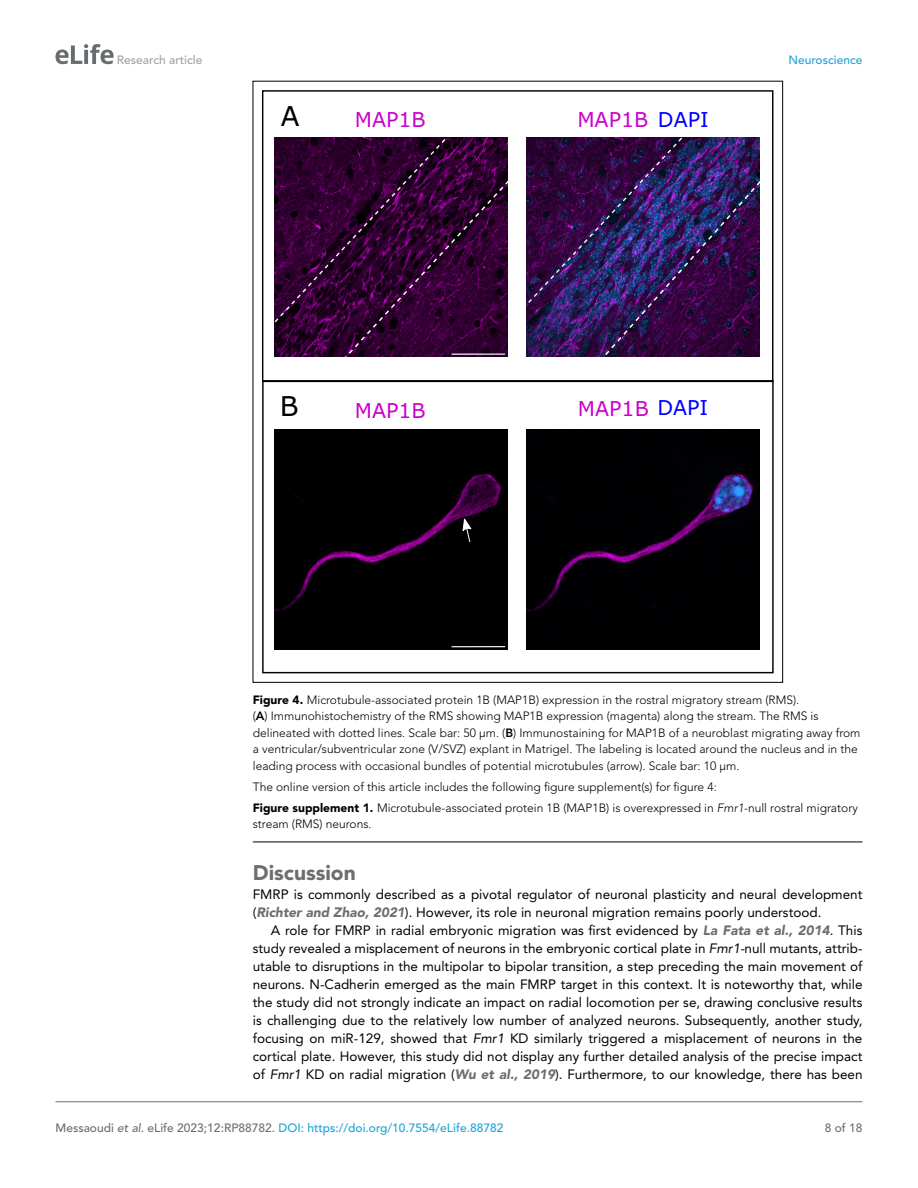
<style>
.page{position:relative;width:918px;height:1188px;background:#fff}
.page>*{position:absolute;margin:0;border:0;box-sizing:border-box;transform-origin:0 0}
.t1{font:27.3px "Verdana";color:#000}
.t2{font:900 21px "Avenir LT Std";color:#6e6e70}
.t3{font:20.55px "Verdana";color:#cc02cc}
.t4{font:13.5px/18px "Avenir LT Std";color:#000}
.t5{font:300 12px/16.5px "Avenir LT Std";color:#000}
.t6{font:500 12px "Avenir LT Std";color:#1ea4d7}
.t7{font:500 12px "Avenir LT Std";color:#a3a09f}
.t8{font:500 12px "Avenir LT Std";color:#6e6e70}
.s1{color:#00f}
.s2{font-weight:900}
.s3{font-weight:800}
.s4{font-style:italic}
.s5{font-weight:900;font-style:italic;color:#6e6e70}
.s6{color:#6e6e70}
.s7{font-style:italic;color:#6e6e70}
</style>
<div class="page">
<svg style="left:56px;top:44px;width:58px;height:20px"></svg>
<hr style="left:56px;top:1101px;width:806px;height:1px;background:#6e6e70">
<hr style="left:253px;top:842px;width:610px;height:1px;background:#000">
<div style="left:527px;top:430px;width:233px;height:219px;background:#000003"></div>
<div style="left:274px;top:430px;width:233px;height:219px;background:#000"></div>
<div style="left:262px;top:90px;width:511px;height:292px;border:1px solid #010103"></div>
<svg style="left:462px;top:517px;width:11px;height:26px"></svg>
<svg style="left:274px;top:137px;width:486px;height:220px;background:#391448"></svg>
<hr style="left:452px;top:354px;width:53px;height:1px;background:#fffdff">
<hr style="left:452px;top:646px;width:53px;height:1px;background:#fffdff">
<p class="t7" style="left:117px;top:53px;width:87px">Research article</p>
<p class="t6" style="left:788px;top:53px;width:76px">Neuroscience</p>
<h1 class="t1" style="left:281px;top:97px;width:20px">A</h1>
<h3 class="t3" style="left:355px;top:106px;width:72px">MAP1B</h3>
<h1 class="t1" style="left:280px;top:387px;width:20px">B</h1>
<h3 class="t3" style="left:355px;top:396px;width:72px">MAP1B</h3>
<h3 class="t3" style="left:577px;top:106px;width:133px">MAP1B <span class="s1">DAPI</span></h3>
<h3 class="t3" style="left:578px;top:394px;width:132px">MAP1B <span class="s1">DAPI</span></h3>
<p class="t5" style="left:253px;top:691px;width:609px"><span class="s2">Figure 4.</span> Microtubule-associated protein 1B (MAP1B) expression in the rostral migratory stream (RMS).<br>(<span class="s3">A</span>) Immunohistochemistry of the RMS showing MAP1B expression (magenta) along the stream. The RMS is delineated with dotted lines. Scale bar: 50 μm. (<span class="s3">B</span>) Immunostaining for MAP1B of a neuroblast migrating away from a ventricular/subventricular zone (V/SVZ) explant in Matrigel. The labeling is located around the nucleus and in the leading process with occasional bundles of potential microtubules (arrow). Scale bar: 10 μm.</p>
<p class="t5" style="left:253px;top:776px;width:607px;line-height:21px">The online version of this article includes the following figure supplement(s) for figure 4:<br><span class="s2">Figure supplement 1.</span> Microtubule-associated protein 1B (MAP1B) is overexpressed in <span class="s4">Fmr1</span>-null rostral migratory</p>
<p class="t5" style="left:253px;top:816px;width:120px">stream (RMS) neurons.</p>
<h2 class="t2" style="left:253px;top:860px;width:105px">Discussion</h2>
<p class="t4" style="left:253px;top:886px;width:611px">FMRP is commonly described as a pivotal regulator of neuronal plasticity and neural development (<span class="s5">Richter and Zhao, 2021</span>). However, its role in neuronal migration remains poorly understood.</p>
<p class="t4" style="left:253px;top:922px;width:611px;text-align:justify;text-indent:18px">A role for FMRP in radial embryonic migration was first evidenced by <span class="s5">La Fata et al., 2014</span>. This study revealed a misplacement of neurons in the embryonic cortical plate in <span class="s4">Fmr1-</span>null mutants, attrib&shy;utable to disruptions in the multipolar to bipolar transition, a step preceding the main movement of neurons. N-Cadherin emerged as the main FMRP target in this context. It is noteworthy that, while the study did not strongly indicate an impact on radial locomotion per se, drawing conclusive results is challenging due to the relatively low number of analyzed neurons. Subsequently, another study, focusing on miR-129, showed that <span class="s4">Fmr1</span> KD similarly triggered a misplacement of neurons in the cortical plate. However, this study did not display any further detailed analysis of the precise impact of <span class="s4">Fmr1</span> KD on radial migration (<span class="s5">Wu et al., 2019</span>). Furthermore, to our knowledge, there has been</p>
<p class="t6" style="left:56px;top:1121px;width:449px"><span class="s6">Messaoudi</span> <span class="s7">et al</span><span class="s6">. eLife 2023;12:RP88782.</span> DOI: https://doi.org/10.7554/eLife.88782</p>
<p class="t8" style="left:825px;top:1121px;width:39px">8 of 18</p>
</div>
